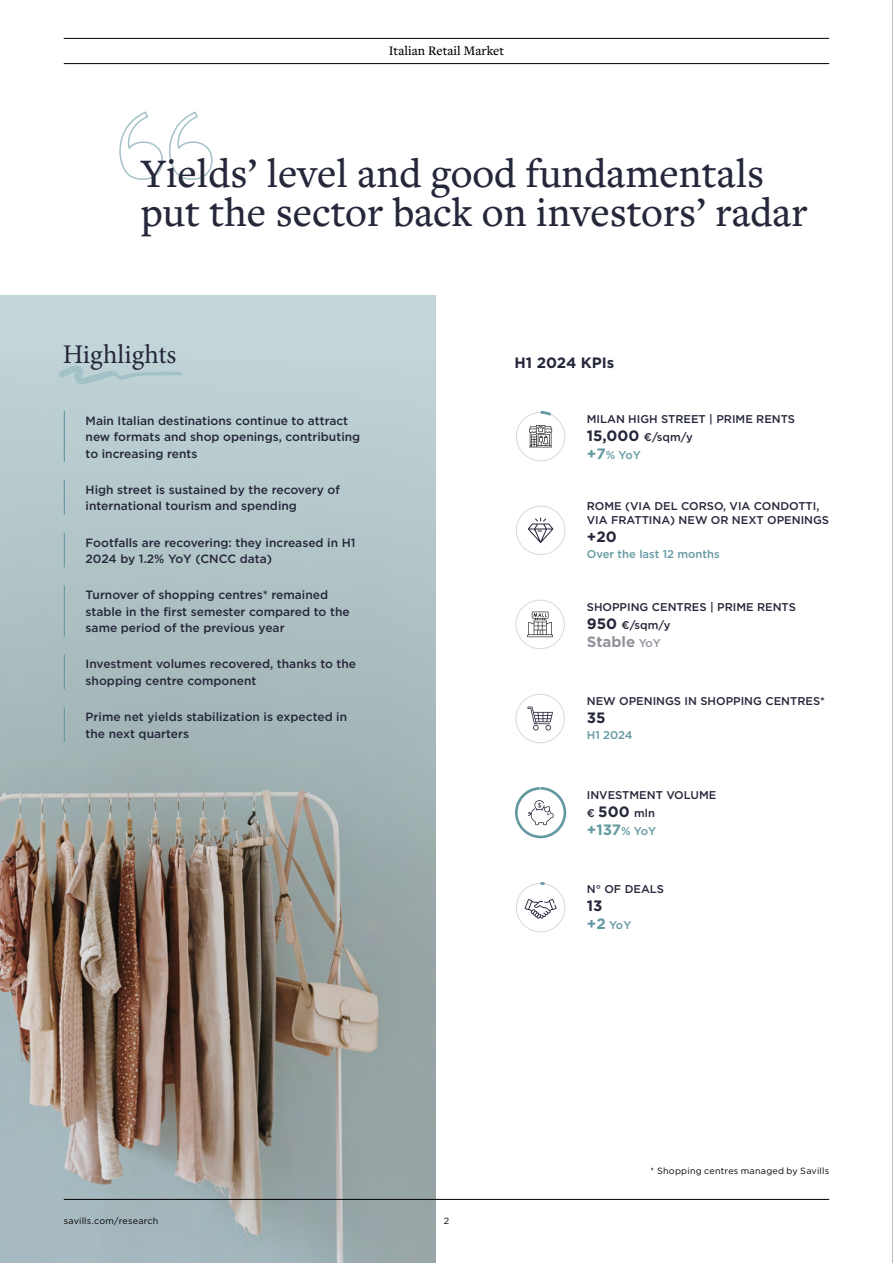
<style>
.page{position:relative;width:893px;height:1263px;background:#fff}
.page>*{position:absolute;margin:0;border:0;box-sizing:border-box;transform-origin:0 0}
.t1{font:500 42px/39px "Freight Text Pro";color:#25273a}
.t2{font:27px "Minion Pro";color:#25273a}
.t3{font:700 15px "Gotham";color:#25273a}
.t4{font:700 15px "Gotham";color:#92939d}
.t5{font:700 15px "Gotham";color:#6499a2}
.t6{font:500 13.5px "Freight Text Pro";color:#000}
.t7{font:500 12px/16.5px "Gotham";color:#25273a}
.t8{font:500 11.25px/18px "Gotham";color:#25273a}
.t9{font:500 11.25px "Gotham";color:#6499a2}
.t10{font:9px "Gotham";letter-spacing:.025em;color:#000}
.s1{font-weight:700;font-size:15px}
.s2{font-weight:700;font-size:15px;color:#6499a2}
.s3{color:#6499a2}
.s4{font-weight:500;font-size:11.25px}
</style>
<div class="page">
<div style="left:0;top:295px;width:436px;height:968px;background:#c2d6d9"></div>
<img style="left:0;top:374px;width:436px;height:889px">
<svg style="left:119px;top:111px;width:94px;height:69px"></svg>
<svg style="left:59px;top:366px;width:124px;height:18px"></svg>
<hr style="left:64px;top:411px;width:1px;height:51px;background:#6499a2">
<hr style="left:64px;top:480px;width:1px;height:35px;background:#6499a2">
<hr style="left:64px;top:533px;width:1px;height:34px;background:#6499a2">
<hr style="left:64px;top:585px;width:1px;height:51px;background:#6499a2">
<hr style="left:64px;top:655px;width:1px;height:34px;background:#6499a2">
<hr style="left:64px;top:707px;width:1px;height:35px;background:#6499a2">
<svg style="left:527px;top:706px;width:26px;height:24px"></svg>
<svg style="left:525px;top:899px;width:31px;height:20px"></svg>
<div style="left:515px;top:694px;width:50px;height:49px;border:1px solid #d9d9d9;border-radius:50%"></div>
<div style="left:515px;top:600px;width:50px;height:49px;border:1px solid #d9d9d9;border-radius:50%"></div>
<div style="left:516px;top:506px;width:49px;height:49px;border:1px solid #d9d9d9;border-radius:50%"></div>
<svg style="left:515px;top:787px;width:51px;height:52px"></svg>
<svg style="left:528px;top:517px;width:25px;height:26px"></svg>
<svg style="left:527px;top:612px;width:26px;height:25px"></svg>
<svg style="left:529px;top:425px;width:23px;height:22px"></svg>
<div style="left:516px;top:412px;width:49px;height:49px;border:1px solid #d9d9d9;border-radius:50%"></div>
<svg style="left:541px;top:411px;width:10px;height:5px"></svg>
<div style="left:516px;top:883px;width:49px;height:49px;border:1px solid #d9d9d9;border-radius:50%"></div>
<svg style="left:541px;top:882px;width:4px;height:3px"></svg>
<hr style="left:64px;top:1199px;width:765px;height:1px;background:#000">
<hr style="left:64px;top:63px;width:765px;height:1px;background:#000">
<hr style="left:64px;top:38px;width:765px;height:1px;background:#000">
<hr style="left:892px;top:0;width:1px;height:1263px;background:#000">
<p class="t6" style="left:389px;top:42px;width:117px">Italian Retail Market</p>
<h1 class="t1" style="left:141px;top:153px;width:668px">Yields’ level and good fundamentals put the sector back on investors’ radar</h1>
<h2 class="t2" style="left:63px;top:337px;width:115px">Highlights</h2>
<p class="t7" style="left:86px;top:412px;width:276px">Main Italian destinations continue to attract new formats and shop openings, contributing to increasing rents</p>
<p class="t7" style="left:86px;top:481px;width:256px">High street is sustained by the recovery of international tourism and spending</p>
<p class="t7" style="left:86px;top:534px;width:271px">Footfalls are recovering: they increased in H1<br>2024 by 1.2% YoY (CNCC data)</p>
<p class="t7" style="left:86px;top:587px;width:266px">Turnover of shopping centres* remained stable in the first semester compared to the same period of the previous year</p>
<p class="t7" style="left:86px;top:656px;width:272px">Investment volumes recovered, thanks to the shopping centre component</p>
<p class="t7" style="left:86px;top:708px;width:263px">Prime net yields stabilization is expected in the next quarters</p>
<p class="t3" style="left:514px;top:353px;width:101px">H1 2024 KPIs</p>
<p class="t8" style="left:587px;top:410px;width:210px">MILAN HIGH STREET | PRIME RENTS<br><span class="s1">15,000</span> €/sqm/y<br><span class="s2">+7</span><span class="s3">% YoY</span></p>
<p class="t8" style="left:587px;top:499px;width:244px;line-height:13.5px">ROME (VIA DEL CORSO, VIA CONDOTTI,<br>VIA FRATTINA) NEW OR NEXT OPENINGS</p>
<p class="t3" style="left:587px;top:526px;width:31px">+20</p>
<p class="t9" style="left:587px;top:547px;width:134px">Over the last 12 months</p>
<p class="t8" style="left:587px;top:598px;width:211px">SHOPPING CENTRES | PRIME RENTS<br><span class="s1">950</span> €/sqm/y</p>
<p class="t4" style="left:587px;top:632px;width:76px">Stable <span class="s4">YoY</span></p>
<p class="t8" style="left:587px;top:692px;width:240px">NEW OPENINGS IN SHOPPING CENTRES*</p>
<p class="t3" style="left:587px;top:708px;width:20px">35</p>
<p class="t9" style="left:587px;top:728px;width:47px">H1 2024</p>
<p class="t8" style="left:587px;top:786px;width:131px">INVESTMENT VOLUME € <span class="s1">500</span> mln</p>
<p class="t5" style="left:587px;top:820px;width:71px">+137<span class="s4">% YoY</span></p>
<p class="t8" style="left:587px;top:880px;width:79px">N° OF DEALS</p>
<p class="t3" style="left:587px;top:896px;width:17px">13</p>
<p class="t9" style="left:587px;top:918px;width:46px"><span class="s1">+2</span> YoY</p>
<p class="t10" style="left:64px;top:1214px;width:96px">savills.com/research</p>
<p class="t10" style="left:444px;top:1214px;width:7px">2</p>
<p class="t10" style="left:651px;top:1165px;width:180px">* Shopping centres managed by Savills</p>
</div>
